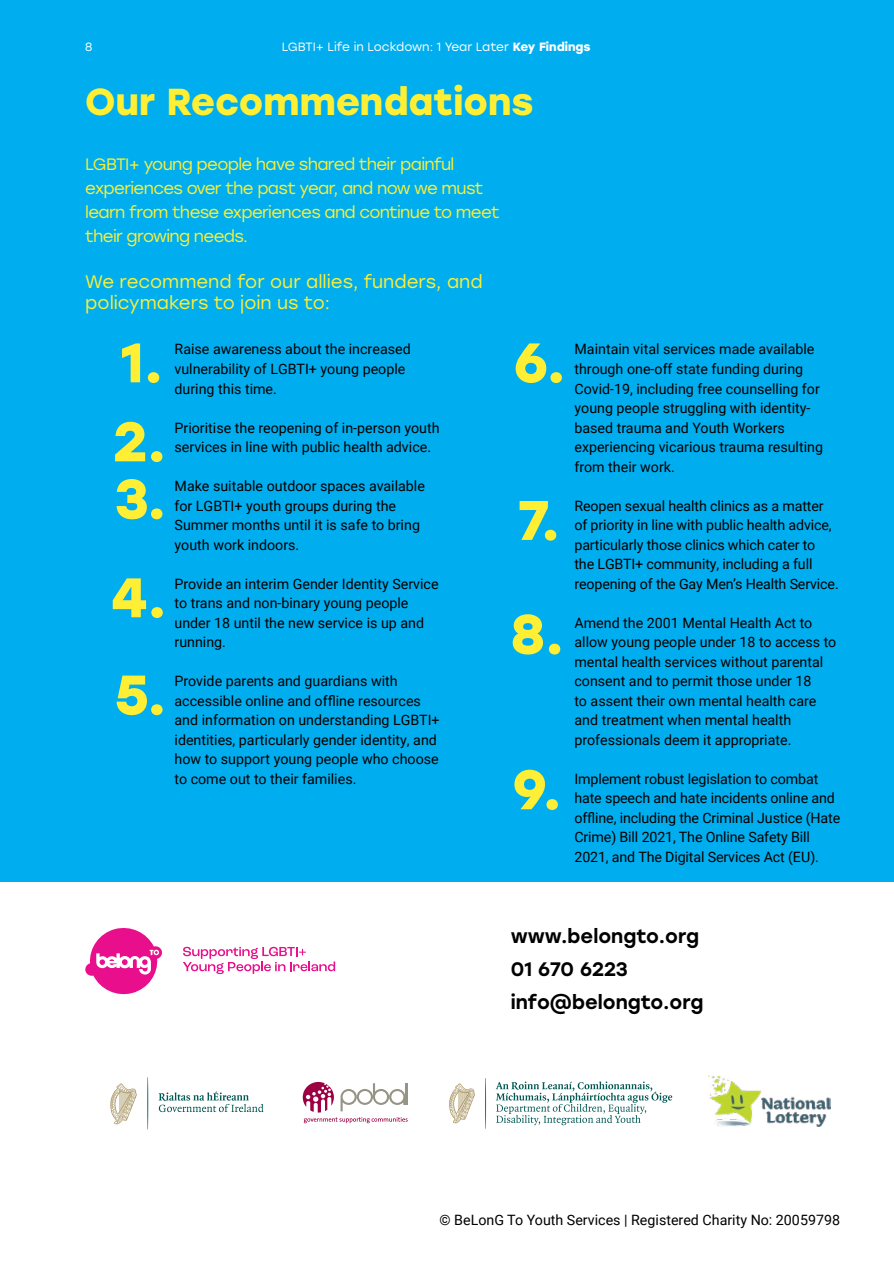
<style>
.page{position:relative;width:894px;height:1264px;background:#fff}
.page>*{position:absolute;margin:0;border:0;box-sizing:border-box;transform-origin:0 0}
.t1{font:700 55.5px/97.8px "Stolzl";color:#feef35;text-align:justify}
.t2{font:700 37.5px "Stolzl";color:#feef35}
.t3{font:500 19.5px/33px "Stolzl";color:#000}
.t4{font:18px/21.6px "Stolzl";color:#feef35}
.t5{font:16.5px/24px "Stolzl";letter-spacing:-.04em;color:#feef35}
.t6{font:14.25px/19.5px "Roboto";color:#000}
.t7{font:12px "Stolzl";color:#fff}
.s1{font-weight:700}
</style>
<div class="page">
<div style="left:0;top:0;width:893px;height:881px;background:#00aeef"></div>
<svg style="left:158px;top:1091px;width:105px;height:21px"></svg>
<svg style="left:147px;top:1077px;width:1px;height:52px"></svg>
<svg style="left:110px;top:1083px;width:27px;height:41px"></svg>
<hr style="left:406px;top:1083px;width:2px;height:21px;background:#959485">
<svg style="left:303px;top:1081px;width:104px;height:42px"></svg>
<svg style="left:485px;top:1078px;width:1px;height:50px"></svg>
<svg style="left:449px;top:1083px;width:26px;height:40px"></svg>
<svg style="left:495px;top:1081px;width:177px;height:44px"></svg>
<img style="left:708px;top:1075px;width:121px;height:51px">
<svg style="left:183px;top:946px;width:152px;height:28px"></svg>
<svg style="left:85px;top:928px;width:77px;height:66px"></svg>
<p class="t7" style="left:85px;top:39px;width:9px">8</p>
<p class="t7" style="left:282px;top:39px;width:310px">LGBTI+ Life in Lockdown: 1 Year Later <span class="s1">Key Findings</span></p>
<h2 class="t2" style="left:85px;top:75px;width:450px">Our Recommendations</h2>
<p class="t5" style="left:85px;top:152px;width:416px">LGBTI+ young people have shared their painful experiences over the past year, and now we must learn from these experiences and continue to meet their growing needs.</p>
<p class="t4" style="left:85px;top:270px;width:399px">We recommend for our allies, funders, and policymakers to join us to:</p>
<h1 class="t1" style="left:121px;top:311px;width:44px">1.</h1>
<h1 class="t1" style="left:113px;top:390px;width:55px">2.</h1>
<h1 class="t1" style="left:111px;top:447px;width:57px">3.<br>4.<br>5.</h1>
<p class="t6" style="left:174px;top:339px;width:238px">Raise awareness about the increased vulnerability of LGBTI+ young people during this time.</p>
<p class="t6" style="left:174px;top:417px;width:266px">Prioritise the reopening of in-person youth services in line with public health advice.</p>
<p class="t6" style="left:174px;top:475px;width:252px">Make suitable outdoor spaces available for LGBTI+ youth groups during the Summer months until it is safe to bring youth work indoors.</p>
<p class="t6" style="left:174px;top:573px;width:265px">Provide an interim Gender Identity Service to trans and non-binary young people under 18 until the new service is up and running.</p>
<p class="t6" style="left:174px;top:670px;width:266px">Provide parents and guardians with accessible online and offline resources and information on understanding LGBTI+ identities, particularly gender identity, and how to support young people who choose to come out to their families.</p>
<h1 class="t1" style="left:513px;top:311px;width:54px">6.</h1>
<h1 class="t1" style="left:510px;top:460px;width:55px;line-height:113.9px">7.<br>8.</h1>
<h1 class="t1" style="left:512px;top:737px;width:51px">9.</h1>
<p class="t6" style="left:574px;top:339px;width:250px">Maintain vital services made available through one-off state funding during Covid-19, including free counselling for young people struggling with identity&shy;based trauma and Youth Workers experiencing vicarious trauma resulting from their work.</p>
<p class="t6" style="left:574px;top:495px;width:266px">Reopen sexual health clinics as a matter of priority in line with public health advice, particularly those clinics which cater to<br>the LGBTI+ community, including a full reopening of the Gay Men’s Health Service.</p>
<p class="t6" style="left:574px;top:612px;width:263px">Amend the 2001 Mental Health Act to allow young people under 18 to access to mental health services without parental consent and to permit those under 18<br>to assent their own mental health care and treatment when mental health professionals deem it appropriate.</p>
<p class="t6" style="left:574px;top:768px;width:267px">Implement robust legislation to combat hate speech and hate incidents online and offline, including the Criminal Justice (Hate Crime) Bill 2021, The Online Safety Bill 2021, and The Digital Services Act (EU).</p>
<h3 class="t3" style="left:510px;top:918px;width:194px">www.belongto.org<br>01 670 6223 info@belongto.org</h3>
<p class="t6" style="left:439px;top:1209px;width:402px">© BeLonG To Youth Services | Registered Charity No: 20059798</p>
</div>
